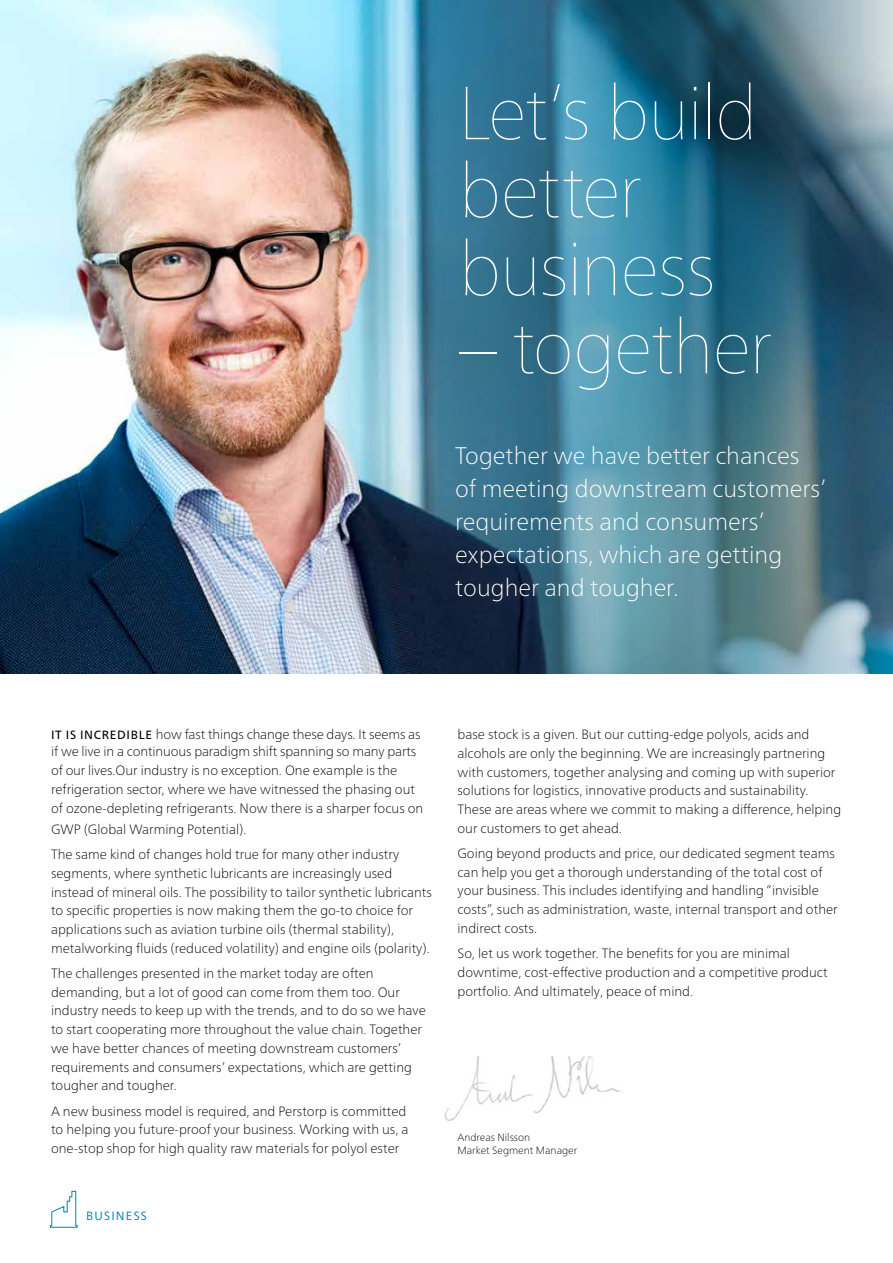
<style>
.page{position:relative;width:893px;height:1263px;background:#fff}
.page>*{position:absolute;margin:0;border:0;box-sizing:border-box;transform-origin:0 0}
.t1{font:200 75px/78px "Frutiger Neue LT Pro";letter-spacing:-.02em;color:#fff}
.t2{font:100 24px/33px "Frutiger Neue LT Pro";color:#fff}
.t3{font:100 13.5px/18.8px "Frutiger Neue LT Pro";color:#000}
.t4{font:12px "Frutiger Neue LT Pro";letter-spacing:.1em;color:#0086b1}
.t5{font:100 10.5px/13.5px "Frutiger Neue LT Pro";color:#000}
.s1{font-weight:400;font-size:12px}
</style>
<div class="page">
<img style="left:0;top:0;width:386px;height:674px">
<img style="left:386px;top:0;width:507px;height:674px">
<img style="left:444px;top:1056px;width:177px;height:65px">
<svg style="left:50px;top:1190px;width:28px;height:38px"></svg>
<h1 class="t1" style="left:459px;top:73px;width:300px">Let’s build better business</h1>
<h1 class="t1" style="left:459px;top:307px;width:315px">– together</h1>
<h2 class="t2" style="left:455px;top:439px;width:373px">Together we have better chances of meeting downstream customers’ requirements and consumers’ expectations, which are getting tougher and tougher.</h2>
<p class="t3" style="left:51px;top:726px;width:371px;line-height:17.2px"><span class="s1">IT IS INCREDIBLE</span> how fast things change these days. It seems as if we live in a continuous paradigm shift spanning so many parts</p>
<p class="t3" style="left:51px;top:761px;width:374px">of our lives.Our industry is no exception. One example is the refrigeration sector, where we have witnessed the phasing out of ozone-depleting refrigerants. Now there is a sharper focus on</p>
<p class="t3" style="left:51px;top:817px;width:350px;line-height:24.8px">GWP (Global Warming Potential).<br>The same kind of changes hold true for many other industry</p>
<p class="t3" style="left:51px;top:864px;width:382px">segments, where synthetic lubricants are increasingly used instead of mineral oils. The possibility to tailor synthetic lubricants to specific properties is now making them the go-to choice for applications such as aviation turbine oils (thermal stability), metalworking fluids (reduced volatility) and engine oils (polarity).</p>
<p class="t3" style="left:51px;top:964px;width:376px">The challenges presented in the market today are often demanding, but a lot of good can come from them too. Our industry needs to keep up with the trends, and to do so we have to start cooperating more throughout the value chain. Together we have better chances of meeting downstream customers’ requirements and consumers’ expectations, which are getting tougher and tougher.</p>
<p class="t3" style="left:51px;top:1101px;width:359px">A new business model is required, and Perstorp is committed to helping you future-proof your business. Working with us, a one-stop shop for high quality raw materials for polyol ester</p>
<p class="t4" style="left:86px;top:1208px;width:62px">BUSINESS</p>
<p class="t3" style="left:457px;top:725px;width:385px">base stock is a given. But our cutting-edge polyols, acids and alcohols are only the beginning. We are increasingly partnering with customers, together analysing and coming up with superior solutions for logistics, innovative products and sustainability.<br>These are areas where we commit to making a difference, helping our customers to get ahead.</p>
<p class="t3" style="left:457px;top:844px;width:382px">Going beyond products and price, our dedicated segment teams can help you get a thorough understanding of the total cost of your business. This includes identifying and handling “invisible costs”, such as administration, waste, internal transport and other indirect costs.</p>
<p class="t3" style="left:457px;top:944px;width:372px">So, let us work together. The benefits for you are minimal downtime, cost-effective production and a competitive product portfolio. And ultimately, peace of mind.</p>
<p class="t5" style="left:457px;top:1130px;width:121px">Andreas Nilsson<br>Market Segment Manager</p>
</div>
